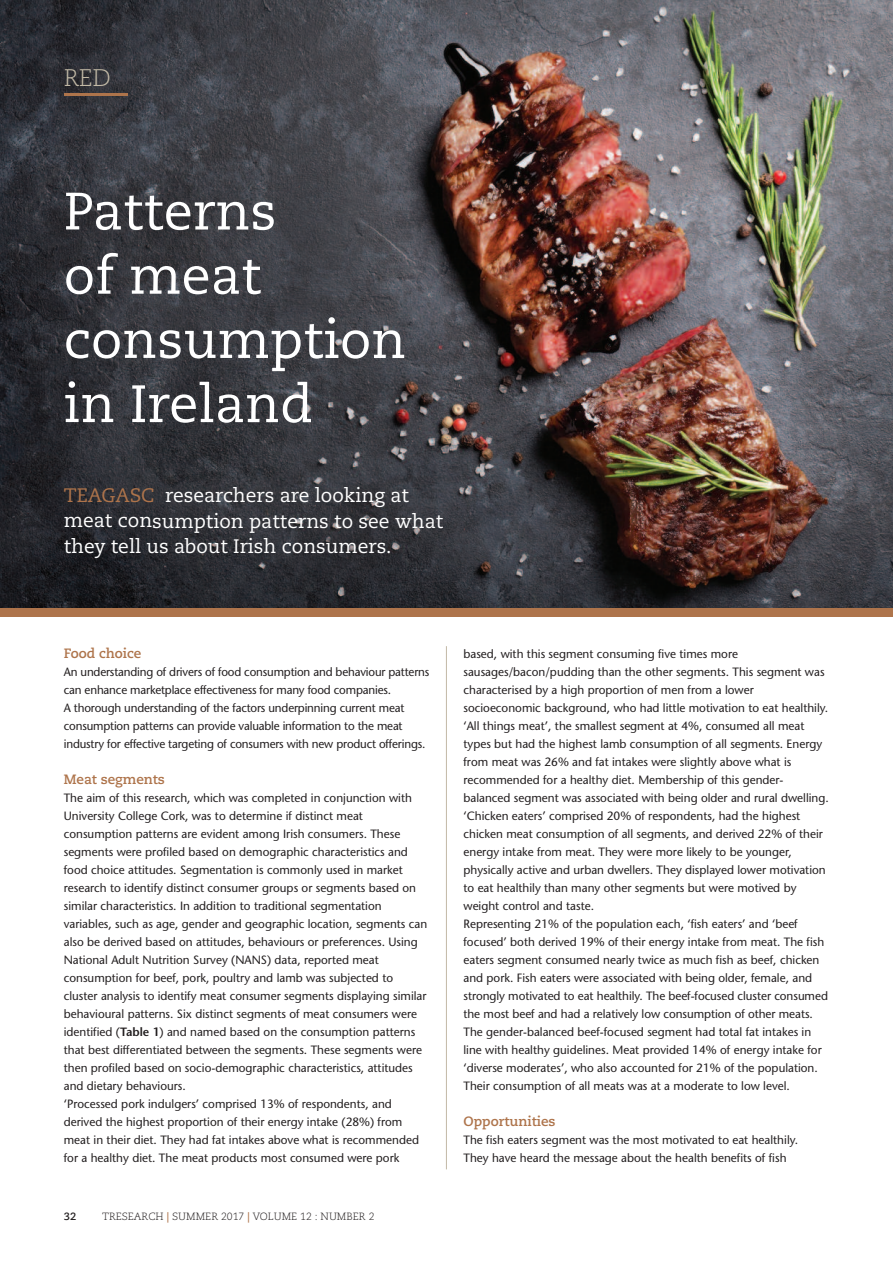
<style>
.page{position:relative;width:893px;height:1263px;background:#fff}
.page>*{position:absolute;margin:0;border:0;box-sizing:border-box;transform-origin:0 0}
.t1{font:52.5px/64.2px "Caecilia";color:#fff}
.t2{font:300 24px "Caecilia";color:#c2b9a6}
.t3{font:19.5px/25.5px "Caecilia";color:#fff}
.t4{font:700 13.5px "Caecilia";color:#ae744b}
.t5{font:12px/18px "Stone Sans";color:#231f20}
.t6{font:300 10.5px "Caecilia";color:#231f20}
.t7{font:700 10.5px "Caecilia";color:#231f20}
.s1{color:#ae744b}
.s2{font-weight:600}
.s3{font-weight:700;color:#ae744b}
</style>
<div class="page">
<img style="left:0;top:0;width:893px;height:608px">
<div style="left:0;top:608px;width:893px;height:9px;background:#ae744b"></div>
<hr style="left:446px;top:646px;width:1px;height:523px;background:#c2b9a6">
<hr style="left:64px;top:94px;width:64px;height:2px;background:#ae744b">
<h2 class="t2" style="left:64px;top:68px;width:48px">RED</h2>
<h1 class="t1" style="left:64px;top:184px;width:344px">Patterns<br>of meat consumption in Ireland</h1>
<h3 class="t3" style="left:64px;top:484px;width:381px"><span class="s1">TEAGASC</span> researchers are looking at meat consumption patterns to see what they tell us about Irish consumers.</h3>
<p class="t4" style="left:64px;top:647px;width:79px">Food choice</p>
<p class="t5" style="left:64px;top:664px;width:367px">An understanding of drivers of food consumption and behaviour patterns can enhance marketplace effectiveness for many food companies.<br>A thorough understanding of the factors underpinning current meat consumption patterns can provide valuable information to the meat industry for effective targeting of consumers with new product offerings.</p>
<p class="t4" style="left:64px;top:773px;width:103px">Meat segments</p>
<p class="t5" style="left:64px;top:790px;width:365px">The aim of this research, which was completed in conjunction with University College Cork, was to determine if distinct meat consumption patterns are evident among Irish consumers. These segments were profiled based on demographic characteristics and food choice attitudes. Segmentation is commonly used in market research to identify distinct consumer groups or segments based on similar characteristics. In addition to traditional segmentation variables, such as age, gender and geographic location, segments can also be derived based on attitudes, behaviours or preferences. Using National Adult Nutrition Survey (NANS) data, reported meat consumption for beef, pork, poultry and lamb was subjected to cluster analysis to identify meat consumer segments displaying similar behavioural patterns. Six distinct segments of meat consumers were identified (<span class="s2">Table 1</span>) and named based on the consumption patterns that best differentiated between the segments. These segments were then profiled based on socio-demographic characteristics, attitudes and dietary behaviours.<br>‘Processed pork indulgers’ comprised 13% of respondents, and derived the highest proportion of their energy intake (28%) from meat in their diet. They had fat intakes above what is recommended for a healthy diet. The meat products most consumed were pork</p>
<p class="t7" style="left:64px;top:1212px;width:14px">32</p>
<p class="t6" style="left:102px;top:1212px;width:274px">TRESEARCH <span class="s3">|</span> SUMMER 2017 <span class="s3">|</span> VOLUME 12 : NUMBER 2</p>
<p class="t5" style="left:463px;top:646px;width:367px">based, with this segment consuming five times more sausages/bacon/pudding than the other segments. This segment was characterised by a high proportion of men from a lower socioeconomic background, who had little motivation to eat healthily. ‘All things meat’, the smallest segment at 4%, consumed all meat types but had the highest lamb consumption of all segments. Energy from meat was 26% and fat intakes were slightly above what is recommended for a healthy diet. Membership of this gender&shy;balanced segment was associated with being older and rural dwelling. ‘Chicken eaters’ comprised 20% of respondents, had the highest chicken meat consumption of all segments, and derived 22% of their energy intake from meat. They were more likely to be younger, physically active and urban dwellers. They displayed lower motivation to eat healthily than many other segments but were motived by weight control and taste.<br>Representing 21% of the population each, ‘fish eaters’ and ‘beef focused’ both derived 19% of their energy intake from meat. The fish eaters segment consumed nearly twice as much fish as beef, chicken and pork. Fish eaters were associated with being older, female, and strongly motivated to eat healthily. The beef-focused cluster consumed the most beef and had a relatively low consumption of other meats.<br>The gender-balanced beef-focused segment had total fat intakes in line with healthy guidelines. Meat provided 14% of energy intake for ‘diverse moderates’, who also accounted for 21% of the population.<br>Their consumption of all meats was at a moderate to low level.</p>
<p class="t4" style="left:463px;top:1115px;width:94px">Opportunities</p>
<p class="t5" style="left:463px;top:1132px;width:336px">The fish eaters segment was the most motivated to eat healthily.<br>They have heard the message about the health benefits of fish</p>
</div>
